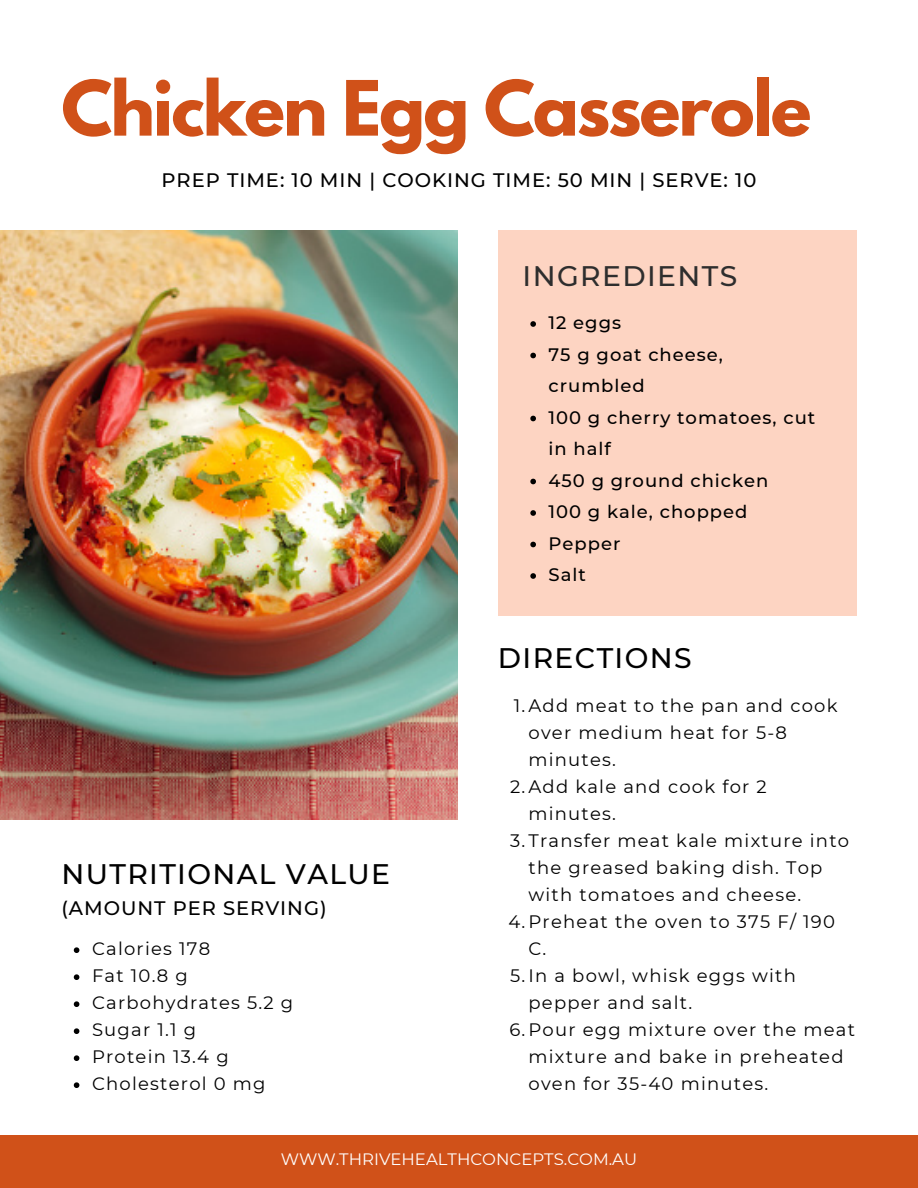
<style>
.page{position:relative;width:918px;height:1188px;background:#fff}
.page>*{position:absolute;margin:0;border:0;box-sizing:border-box;transform-origin:0 0}
.t1{font:700 67.5px "League Spartan";letter-spacing:-.03em;color:#d05119}
.t2{font:500 28.2px "Montserrat";letter-spacing:.05em;color:#000}
.t3{font:500 28.2px "Montserrat";letter-spacing:.05em;color:#2e2e2e}
.t4{font:500 19.5px "Montserrat";letter-spacing:.05em;color:#000}
.t5{font:18px/27px "Montserrat";letter-spacing:.07em;color:#000}
.t6{font:500 18px/31.5px "Montserrat";letter-spacing:.055em;color:#000}
.t7{font:16.5px "Montserrat";color:#fff}
</style>
<div class="page">
<img style="left:0;top:230px;width:457px;height:590px">
<div style="left:498px;top:230px;width:359px;height:386px;background:#fdd4c2"></div>
<div style="left:0;top:1135px;width:918px;height:53px;background:#d05119"></div>
<svg style="left:530px;top:321px;width:6px;height:6px"></svg>
<svg style="left:530px;top:353px;width:6px;height:5px"></svg>
<svg style="left:530px;top:416px;width:6px;height:5px"></svg>
<svg style="left:530px;top:479px;width:6px;height:5px"></svg>
<svg style="left:530px;top:510px;width:6px;height:6px"></svg>
<svg style="left:530px;top:542px;width:6px;height:5px"></svg>
<svg style="left:530px;top:573px;width:6px;height:6px"></svg>
<svg style="left:74px;top:947px;width:5px;height:6px"></svg>
<svg style="left:74px;top:974px;width:5px;height:6px"></svg>
<svg style="left:74px;top:1001px;width:5px;height:6px"></svg>
<svg style="left:74px;top:1028px;width:5px;height:6px"></svg>
<svg style="left:74px;top:1055px;width:5px;height:6px"></svg>
<svg style="left:74px;top:1082px;width:5px;height:6px"></svg>
<p class="t1" style="left:61px;top:75px;width:751px">Chicken Egg Casserole</p>
<p class="t4" style="left:162px;top:168px;width:596px">PREP TIME: 10 MIN | COOKING TIME: 50 MIN | SERVE: 10</p>
<h3 class="t3" style="left:523px;top:259px;width:216px">INGREDIENTS</h3>
<p class="t6" style="left:549px;top:307px;width:74px">12 eggs</p>
<p class="t6" style="left:549px;top:338px;width:176px">75 g goat cheese, crumbled</p>
<p class="t6" style="left:549px;top:401px;width:268px">100 g cherry tomatoes, cut in half</p>
<p class="t6" style="left:549px;top:464px;width:221px">450 g ground chicken</p>
<p class="t6" style="left:549px;top:496px;width:200px">100 g kale, chopped</p>
<p class="t6" style="left:549px;top:527px;width:73px">Pepper</p>
<h2 class="t6" style="left:549px;top:559px;width:39px">Salt</h2>
<p class="t2" style="left:61px;top:857px;width:330px">NUTRITIONAL VALUE</p>
<p class="t4" style="left:61px;top:896px;width:267px">(AMOUNT PER SERVING)</p>
<p class="t5" style="left:92px;top:935px;width:120px">Calories 178</p>
<p class="t5" style="left:92px;top:962px;width:97px">Fat 10.8 g</p>
<p class="t5" style="left:92px;top:989px;width:203px">Carbohydrates 5.2 g</p>
<p class="t5" style="left:92px;top:1016px;width:106px">Sugar 1.1 g</p>
<p class="t5" style="left:92px;top:1043px;width:138px">Protein 13.4 g</p>
<h2 class="t5" style="left:92px;top:1070px;width:175px">Cholesterol 0 mg</h2>
<p class="t2" style="left:498px;top:640px;width:195px">DIRECTIONS</p>
<p class="t5" style="left:528px;top:692px;width:311px;text-indent:-15px">1.Add meat to the pan and cook over medium heat for 5-8 minutes.</p>
<p class="t5" style="left:528px;top:773px;width:240px;text-indent:-18px">2.Add kale and cook for 2 minutes.</p>
<p class="t5" style="left:528px;top:827px;width:322px;text-indent:-18px">3.Transfer meat kale mixture into the greased baking dish. Top with tomatoes and cheese.</p>
<p class="t5" style="left:528px;top:908px;width:308px;text-indent:-20px">4.Preheat the oven to 375 F/ 190<br>C.</p>
<p class="t5" style="left:528px;top:962px;width:269px;text-indent:-18px">5.In a bowl, whisk eggs with pepper and salt.</p>
<p class="t5" style="left:528px;top:1016px;width:328px;text-indent:-19px">6.Pour egg mixture over the meat mixture and bake in preheated oven for 35-40 minutes.</p>
<h3 class="t7" style="left:281px;top:1149px;width:358px">WWW.THRIVEHEALTHCONCEPTS.COM.AU</h3>
</div>
